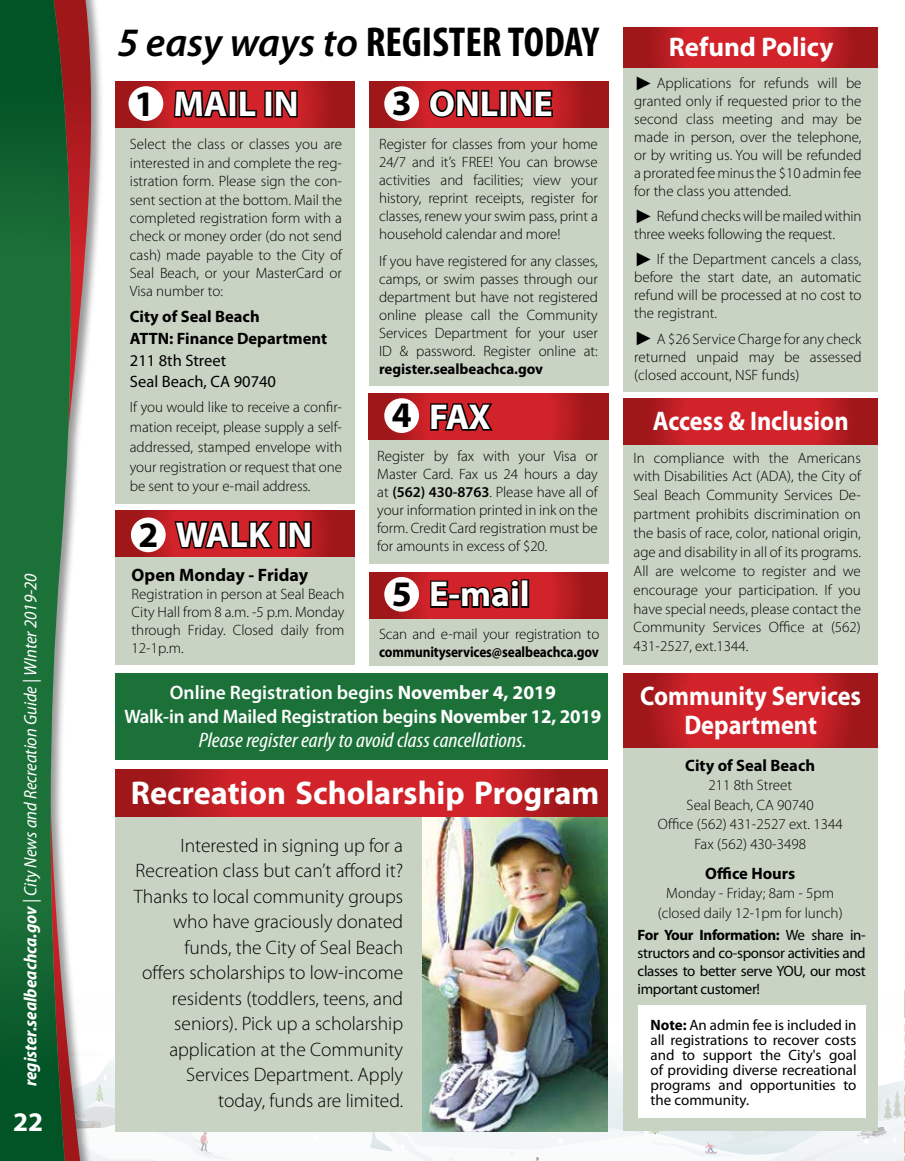
<style>
.page{position:relative;width:905px;height:1161px;background:#fff}
.page>*{position:absolute;margin:0;border:0;box-sizing:border-box;transform-origin:0 0}
.t1{font:700 condensed 42px "Myriad Pro";color:#000}
.t2{font:700 36px "Myriad Pro";color:#fff}
.t3{font:700 36px "Myriad Pro";color:#000}
.t4{font:700 33px "Myriad Pro";color:#fff}
.t5{font:700 27px/28.5px "Myriad Pro";color:#fff;text-align:center;scale:.9 1}
.t6{font:700 27px "Myriad Pro";color:#fff}
.t7{font:italic condensed 21px "Myriad Pro";color:#fff;scale:1.1 1}
.t8{font:300 19.5px/25.5px "Myriad Pro";color:#000;text-align:right}
.t9{font:600 19.5px/24px "Myriad Pro";letter-spacing:-.01em;color:#fff;text-align:center}
.t10{font:italic semi-condensed 18px "Myriad Pro";color:#fff}
.t11{font:700 18px "Myriad Pro";color:#000}
.t12{font:700 16.5px/21.8px "Myriad Pro";color:#000}
.t13{font:16.5px/21.8px "Myriad Pro";color:#000}
.t14{font:300 15px/18px "Myriad Pro";color:#000;text-align:justify}
.t15{font:15px/15px "Myriad Pro";letter-spacing:-.01em;color:#000;text-align:justify}
.t16{font:700 15px "Myriad Pro";letter-spacing:-.01em;color:#000;scale:.89 1}
.t17{font:700 15px "Myriad Pro";letter-spacing:-.01em;color:#000}
.s1{font-weight:700}
.s2{font-weight:600;font-style:italic;font-stretch:normal;font-size:40.5px}
.s3{color:#000}
.s4{font-family:"Arial";font-weight:400;font-size:19.5px}
.s5{font-weight:600}
</style>
<div class="page">
<svg style="left:74px;top:0;width:28px;height:514px"></svg>
<svg style="left:0;top:0;width:74px;height:1161px;background:#317245"></svg>
<div style="left:116px;top:120px;width:239px;height:383px;background:#c9d3c4"></div>
<svg style="left:116px;top:82px;width:239px;height:46px;background:#b81d22"></svg>
<div style="left:116px;top:538px;width:239px;height:127px;background:#c9d3c4"></div>
<svg style="left:116px;top:511px;width:239px;height:46px;background:#ae1b1f"></svg>
<div style="left:623px;top:64px;width:255px;height:328px;background:#c9d3c4"></div>
<div style="left:623px;top:434px;width:255px;height:231px;background:#c9d3c4"></div>
<svg style="left:623px;top:27px;width:255px;height:41px;background:#c01e24"></svg>
<div style="left:369px;top:120px;width:239px;height:266px;background:#c9d3c4"></div>
<div style="left:369px;top:440px;width:239px;height:124px;background:#c9d3c4"></div>
<div style="left:369px;top:590px;width:238px;height:76px;background:#c9d3c4"></div>
<svg style="left:369px;top:394px;width:239px;height:46px;background:#bd1e23"></svg>
<svg style="left:369px;top:82px;width:239px;height:46px;background:#b41c21"></svg>
<svg style="left:369px;top:572px;width:238px;height:46px;background:#bc1d23"></svg>
<div style="left:128px;top:86px;width:35px;height:35px;background:#fff;border-radius:50%"></div>
<div style="left:384px;top:398px;width:35px;height:35px;background:#fff;border-radius:50%"></div>
<div style="left:131px;top:518px;width:35px;height:34px;background:#fff;border-radius:50%"></div>
<svg style="left:172px;top:81px;width:59px;height:38px;background:#7b1418"></svg>
<div style="left:228px;top:90px;width:9px;height:27px;border:3px solid #000"></div>
<svg style="left:237px;top:89px;width:21px;height:30px"></svg>
<div style="left:264px;top:90px;width:9px;height:27px;border:3px solid #000"></div>
<svg style="left:273px;top:88px;width:26px;height:36px"></svg>
<svg style="left:428px;top:393px;width:67px;height:40px;background:#85161a"></svg>
<svg style="left:173px;top:503px;width:103px;height:54px;background:#9e3539"></svg>
<div style="left:278px;top:521px;width:9px;height:27px;border:3px solid #000"></div>
<svg style="left:287px;top:519px;width:26px;height:36px"></svg>
<div style="left:116px;top:673px;width:492px;height:87px;background:#1c7139"></div>
<svg style="left:623px;top:399px;width:255px;height:45px;background:#c01e24"></svg>
<div style="left:384px;top:577px;width:35px;height:35px;background:#fff;border-radius:50%"></div>
<svg style="left:428px;top:579px;width:22px;height:30px"></svg>
<div style="left:448px;top:594px;width:12px;height:6px;border:3px solid #000"></div>
<svg style="left:459px;top:578px;width:62px;height:32px;background:#701216"></svg>
<div style="left:520px;top:579px;width:9px;height:29px;border:3px solid #000"></div>
<div style="left:384px;top:86px;width:35px;height:35px;background:#fff;border-radius:50%"></div>
<svg style="left:427px;top:87px;width:73px;height:37px;background:#811519"></svg>
<div style="left:499px;top:90px;width:8px;height:27px;border:3px solid #000"></div>
<svg style="left:508px;top:87px;width:46px;height:37px;background:#721216"></svg>
<div style="left:623px;top:718px;width:255px;height:413px;background:#c9d3c4"></div>
<svg style="left:623px;top:674px;width:255px;height:73px;background:#c01e24"></svg>
<div style="left:116px;top:769px;width:491px;height:363px;background:#c9d3c4"></div>
<img style="left:422px;top:817px;width:185px;height:172px">
<svg style="left:116px;top:769px;width:491px;height:48px;background:#c11f24"></svg>
<svg style="left:53px;top:989px;width:852px;height:172px"></svg>
<p class="t10" style="left:21px;top:1086px;width:515px;rotate:-90deg"><span class="s1">register.sealbeachca.gov</span> | City News and Recreation Guide | WInter 2019-20</p>
<h3 class="t6" style="left:13px;top:1105px;width:31px">22</h3>
<h1 class="t1" style="left:117px;top:15px;width:483px"><span class="s2">5 easy ways to</span> REGISTER TODAY</h1>
<h3 class="t6" style="left:668px;top:30px;width:166px">Refund Policy</h3>
<h2 class="t2" style="left:134px;top:80px;width:165px"><span class="s3">1</span> MAIL IN</h2>
<p class="t14" style="left:634px;top:75px;width:229px"><span class="s4">►</span> Applications for refunds will be granted only if requested prior to the second class meeting and may be made in person, over the telephone, or by writing us. You will be refunded a prorated fee minus the $10 admin fee for the class you attended.</p>
<p class="t14" style="left:634px;top:208px;width:229px"><span class="s4">►</span> Refund checks will be mailed within three weeks following the request.</p>
<p class="t14" style="left:634px;top:251px;width:229px"><span class="s4">►</span> If the Department cancels a class, before the start date, an automatic refund will be processed at no cost to the registrant.</p>
<p class="t14" style="left:634px;top:330px;width:229px"><span class="s4">►</span> A $26 Service Charge for any check returned unpaid may be assessed (closed account, NSF funds)</p>
<h2 class="t2" style="left:392px;top:80px;width:162px"><span class="s3">3</span> ONLINE</h2>
<p class="t14" style="left:379px;top:135px;width:220px">Register for classes from your home 24/7 and it’s FREE! You can browse activities and facilities; view your history, reprint receipts, register for classes, renew your swim pass, print a household calendar and more!</p>
<p class="t14" style="left:379px;top:252px;width:220px">If you have registered for any classes, camps, or swim passes through our department but have not registered online please call the Community Services Department for your user ID &amp; password. Register online at:</p>
<p class="t17" style="left:379px;top:359px;width:165px">register.sealbeachca.gov</p>
<p class="t14" style="left:130px;top:136px;width:214px">Select the class or classes you are interested in and complete the reg&shy;istration form. Please sign the con&shy;sent section at the bottom. Mail the completed registration form with a check or money order (do not send cash) made payable to the City of Seal Beach, or your MasterCard or Visa number to:</p>
<p class="t12" style="left:130px;top:305px;width:199px">City of Seal Beach<br>ATTN: Finance Department</p>
<p class="t13" style="left:130px;top:349px;width:148px">211 8th Street<br>Seal Beach, CA 90740</p>
<p class="t14" style="left:130px;top:397px;width:214px;line-height:19.8px">If you would like to receive a confir&shy;mation receipt, please supply a self&shy;addressed, stamped envelope with your registration or request that one be sent to your e-mail address.</p>
<h2 class="t3" style="left:392px;top:392px;width:21px">4</h2>
<h2 class="t2" style="left:429px;top:394px;width:63px">FAX</h2>
<h3 class="t5" style="left:652px;top:406px;width:219px">Access &amp; Inclusion</h3>
<p class="t14" style="left:377px;top:447px;width:222px">Register by fax with your Visa or Master Card. Fax us 24 hours a day at <span class="s5">(562) 430-8763</span>. Please have all of your information printed in ink on the form. Credit Card registration must be for amounts in excess of $20.</p>
<p class="t14" style="left:633px;top:448px;width:229px;line-height:18.9px">In compliance with the Americans with Disabilities Act (ADA), the City of Seal Beach Community Services De&shy;partment prohibits discrimination on the basis of race, color, national origin, age and disability in all of its programs.<br>All are welcome to register and we encourage your participation. If you have special needs, please contact the Community Services Office at (562)<br>431-2527, ext.1344.</p>
<h2 class="t2" style="left:176px;top:511px;width:138px">WALK IN</h2>
<h2 class="t3" style="left:138px;top:511px;width:21px">2</h2>
<p class="t11" style="left:132px;top:563px;width:178px">Open Monday - Friday</p>
<p class="t14" style="left:132px;top:585px;width:214px">Registration in person at Seal Beach City Hall from 8 a.m. -5 p.m. Monday through Friday. Closed daily from 12-1p.m.</p>
<h3 class="t9" style="left:124px;top:680px;width:478px">Online Registration begins <span class="s1">November 4, 2019<br></span>Walk-in and Mailed Registration begin<span class="s1">s November 12, 2019</span></h3>
<h3 class="t7" style="left:199px;top:728px;width:300px">Please register early to avoid class cancellations.</h3>
<h2 class="t2" style="left:392px;top:571px;width:140px"><span class="s3">5</span> E-mail</h2>
<p class="t14" style="left:379px;top:625px;width:222px">Scan and e-mail your registration to</p>
<p class="t16" style="left:379px;top:642px;width:248px">communityservices@sealbeachca.gov</p>
<h3 class="t5" style="left:640px;top:681px;width:247px">Community Services<br>Department</h3>
<h3 class="t4" style="left:131px;top:771px;width:470px">Recreation Scholarship Program</h3>
<p class="t8" style="left:134px;top:833px;width:271px">Interested in signing up for a<br>Recreation class but can’t afford it?<br>Thanks to local community groups who have graciously donated funds, the City of Seal Beach<br>offers scholarships to low-income residents (toddlers, teens, and seniors). Pick up a scholarship application at the Community<br>Services Department. Apply<br>today, funds are limited.</p>
<p class="t12" style="left:685px;top:754px;width:131px">City of Seal Beach</p>
<p class="t14" style="left:657px;top:776px;width:186px;line-height:19.5px;text-align:center">211 8th Street<br>Seal Beach, CA 90740<br>Office (562) 431-2527 ext. 1344<br>Fax (562) 430-3498</p>
<p class="t12" style="left:705px;top:862px;width:92px">Office Hours</p>
<p class="t14" style="left:657px;top:884px;width:186px;line-height:19.5px;text-align:center">Monday - Friday; 8am - 5pm (closed daily 12-1pm for lunch)</p>
<p class="t15" style="left:637px;top:926px;width:230px;line-height:18px"><span class="s1">For Your Information:</span> We share in&shy;structors and co-sponsor activities and classes to better serve YOU, our most important customer!</p>
<p class="t15" style="left:650px;top:1017px;width:207px"><span class="s1">Note:</span> An admin fee is included in all registrations to recover costs and to support the City's goal of providing diverse recreational programs and opportunities to the community.</p>
</div>
